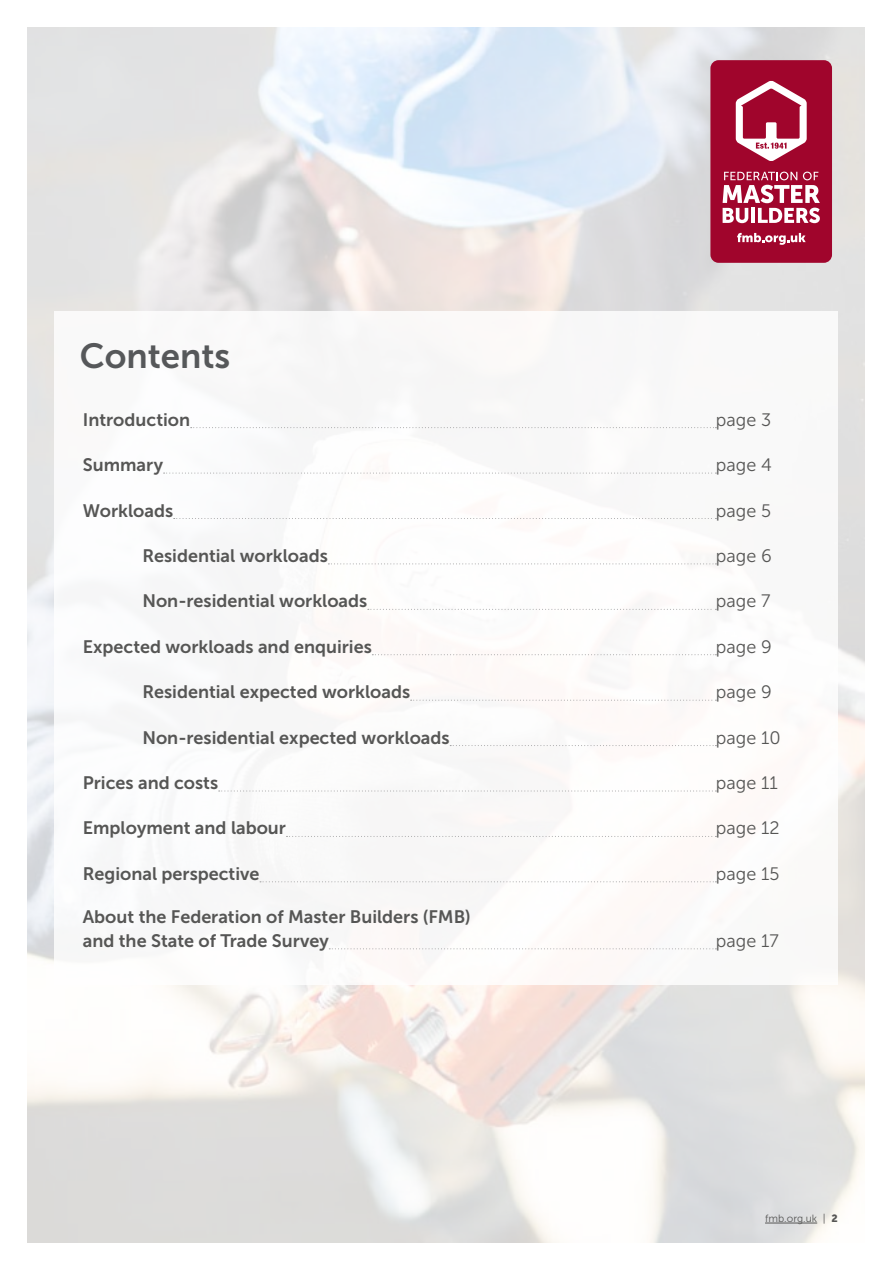
<style>
.page{position:relative;width:893px;height:1263px;background:#fff}
.page>*{position:absolute;margin:0;border:0;box-sizing:border-box;transform-origin:0 0}
.t1{font:34.8px "Museo Sans 700";color:#56585a}
.t2{font:18px/23.9px "Museo Sans 700";color:#565655}
.t3{font:18px "Museo Sans 300";color:#565655}
.t4{font:10.5px "Museo Sans 300";color:#565655}
.s1{font-family:"Museo Sans 900"}
</style>
<div class="page">
<svg style="left:191px;top:427px;width:525px;height:1px"></svg>
<svg style="left:164px;top:473px;width:552px;height:1px"></svg>
<svg style="left:174px;top:518px;width:542px;height:1px"></svg>
<svg style="left:328px;top:563px;width:388px;height:1px"></svg>
<svg style="left:368px;top:609px;width:348px;height:1px"></svg>
<svg style="left:372px;top:654px;width:344px;height:1px"></svg>
<svg style="left:411px;top:700px;width:305px;height:1px"></svg>
<svg style="left:450px;top:745px;width:266px;height:1px"></svg>
<svg style="left:219px;top:790px;width:497px;height:1px"></svg>
<svg style="left:286px;top:836px;width:430px;height:1px"></svg>
<svg style="left:260px;top:881px;width:456px;height:1px"></svg>
<svg style="left:329px;top:948px;width:387px;height:1px"></svg>
<div style="left:710px;top:60px;width:122px;height:203px;background:#a0052c;border-radius:8px"></div>
<svg style="left:723px;top:172px;width:97px;height:51px"></svg>
<svg style="left:736px;top:81px;width:71px;height:80px"></svg>
<svg style="left:737px;top:233px;width:69px;height:12px"></svg>
<hr style="left:765px;top:1223px;width:52px;height:1px;background:#565655">
<h1 class="t1" style="left:80px;top:336px;width:152px">Contents</h1>
<p class="t2" style="left:83px;top:407px;width:109px">Introduction</p>
<p class="t3" style="left:716px;top:410px;width:57px">page 3</p>
<p class="t2" style="left:83px;top:453px;width:82px">Summary</p>
<p class="t3" style="left:716px;top:455px;width:57px">page 4</p>
<p class="t2" style="left:83px;top:498px;width:92px">Workloads</p>
<p class="t3" style="left:716px;top:501px;width:57px">page 5</p>
<p class="t2" style="left:142px;top:544px;width:187px">Residential workloads</p>
<p class="t3" style="left:716px;top:546px;width:57px">page 6</p>
<p class="t2" style="left:142px;top:589px;width:226px">Non-residential workloads</p>
<p class="t3" style="left:716px;top:591px;width:56px">page 7</p>
<p class="t2" style="left:83px;top:635px;width:290px">Expected workloads and enquiries</p>
<p class="t3" style="left:716px;top:637px;width:57px">page 9</p>
<p class="t2" style="left:142px;top:680px;width:269px">Residential expected workloads</p>
<p class="t3" style="left:716px;top:682px;width:57px">page 9</p>
<p class="t2" style="left:142px;top:725px;width:309px">Non-residential expected workloads</p>
<p class="t3" style="left:716px;top:728px;width:66px">page 10</p>
<p class="t2" style="left:83px;top:771px;width:137px">Prices and costs</p>
<p class="t3" style="left:716px;top:773px;width:64px">page 11</p>
<p class="t2" style="left:83px;top:816px;width:205px">Employment and labour</p>
<p class="t3" style="left:716px;top:818px;width:65px">page 12</p>
<p class="t2" style="left:83px;top:862px;width:178px">Regional perspective</p>
<p class="t3" style="left:716px;top:864px;width:65px">page 15</p>
<p class="t2" style="left:83px;top:905px;width:389px">About the Federation of Master Builders (FMB) and the State of Trade Survey</p>
<p class="t3" style="left:716px;top:931px;width:64px">page 17</p>
<p class="t4" style="left:765px;top:1213px;width:74px">fmb.org.uk | <span class="s1">2</span></p>
</div>
